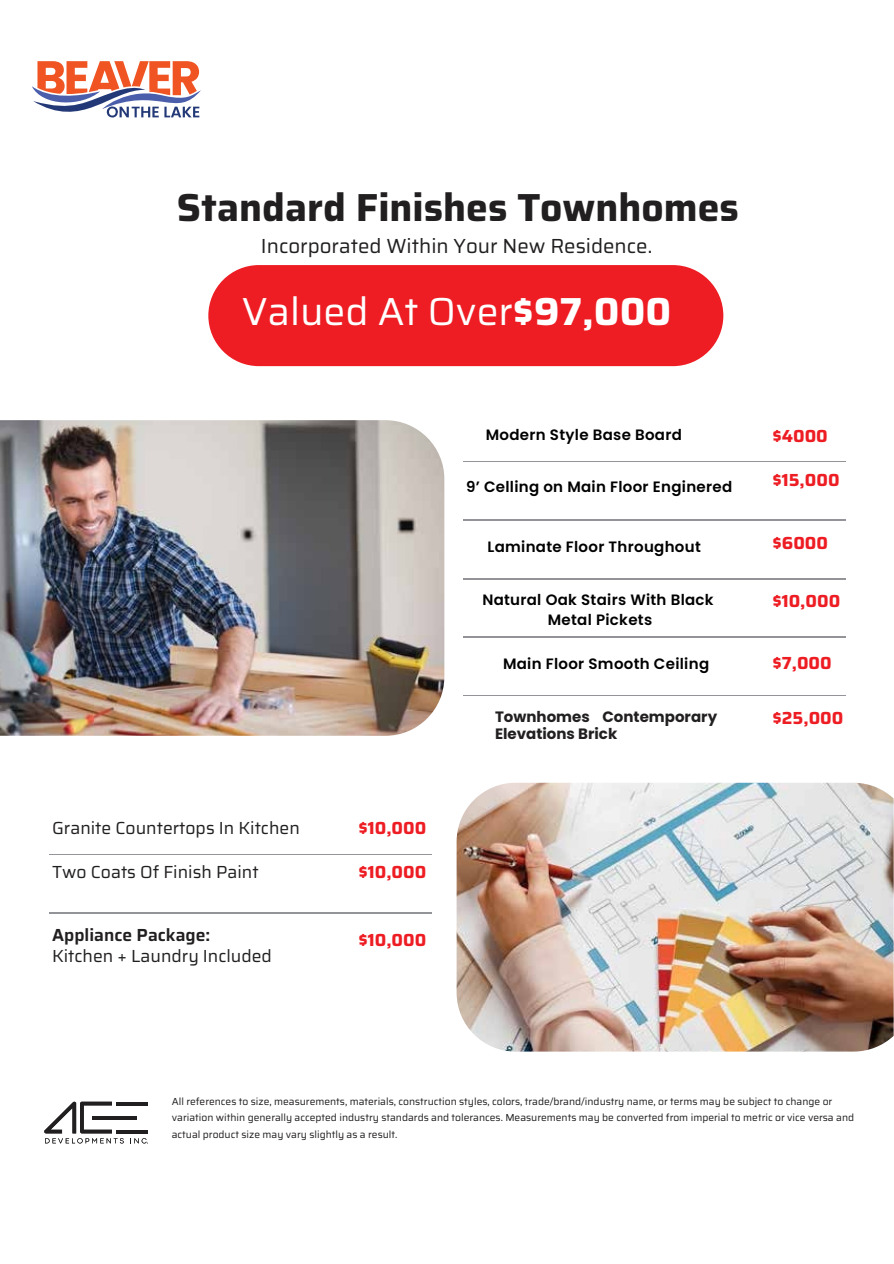
<style>
.page{position:relative;width:894px;height:1264px;background:#fff}
.page>*{position:absolute;margin:0;border:0;box-sizing:border-box;transform-origin:0 0}
.t1{font:700 39.15px "Saira";color:#221f20}
.t2{font:39.15px "Saira";color:#fff}
.t3{font:20.4px "Saira";color:#221f20}
.t4{font:17.55px "Saira";color:#221f20}
.t5{font:700 17.55px "Saira";color:#ed1d23}
.t6{font:600 17.55px "Saira";color:#221f20}
.t7{font:600 15px/20.2px "Poppins";letter-spacing:.02em;color:#000;text-align:center}
.t8{font:700 15px/16.8px "Poppins";color:#221f20}
.t9{font:10.2px/16.4px "Saira";color:#221f20}
.s1{font-weight:700}
</style>
<div class="page">
<div style="left:208px;top:265px;width:515px;height:101px;background:#ed1d23;border-radius:51px"></div>
<img style="left:0;top:420px;width:444px;height:315px">
<img style="left:456px;top:782px;width:437px;height:269px">
<hr style="left:50px;top:853px;width:381px;height:1px;background:#929497">
<hr style="left:50px;top:912px;width:381px;height:1px;background:#929497">
<svg style="left:32px;top:61px;width:169px;height:57px"></svg>
<hr style="left:463px;top:461px;width:382px;height:1px;background:#929497">
<hr style="left:463px;top:520px;width:382px;height:1px;background:#929497">
<hr style="left:463px;top:578px;width:382px;height:1px;background:#929497">
<hr style="left:463px;top:636px;width:382px;height:1px;background:#929497">
<hr style="left:463px;top:695px;width:382px;height:1px;background:#929497">
<svg style="left:124px;top:1130px;width:24px;height:3px"></svg>
<svg style="left:124px;top:1102px;width:24px;height:3px"></svg>
<svg style="left:124px;top:1116px;width:12px;height:3px"></svg>
<svg style="left:44px;top:1101px;width:80px;height:42px"></svg>
<svg style="left:130px;top:1138px;width:18px;height:5px"></svg>
<h1 class="t1" style="left:177px;top:177px;width:563px">Standard Finishes Townhomes</h1>
<h2 class="t3" style="left:261px;top:231px;width:392px">Incorporated Within Your New Residence.</h2>
<h1 class="t2" style="left:242px;top:281px;width:431px">Valued At Over<span class="s1">$97,000</span></h1>
<h3 class="t4" style="left:52px;top:814px;width:249px">Granite Countertops In Kitchen</h3>
<h3 class="t4" style="left:52px;top:858px;width:208px">Two Coats Of Finish Paint</h3>
<h3 class="t6" style="left:52px;top:921px;width:160px">Appliance Package:</h3>
<h3 class="t4" style="left:52px;top:942px;width:221px">Kitchen + Laundry Included</h3>
<h3 class="t5" style="left:358px;top:814px;width:69px">$10,000</h3>
<h3 class="t5" style="left:358px;top:858px;width:69px">$10,000</h3>
<h3 class="t5" style="left:358px;top:926px;width:69px">$10,000</h3>
<h3 class="t7" style="left:485px;top:425px;width:198px">Modern Style Base Board</h3>
<h3 class="t7" style="left:466px;top:477px;width:267px">9’ Celling on Main Floor Enginered</h3>
<h3 class="t7" style="left:487px;top:536px;width:215px">Laminate Floor Throughout</h3>
<h3 class="t7" style="left:482px;top:589px;width:233px">Natural Oak Stairs With Black<br>Metal Pickets</h3>
<h3 class="t7" style="left:503px;top:653px;width:207px">Main Floor Smooth Ceiling</h3>
<h3 class="t8" style="left:495px;top:708px;width:223px">Townhomes Contemporary<br>Elevations Brick</h3>
<h3 class="t5" style="left:772px;top:422px;width:57px">$4000</h3>
<h3 class="t5" style="left:772px;top:466px;width:69px">$15,000</h3>
<h3 class="t5" style="left:772px;top:529px;width:57px">$6000</h3>
<h3 class="t5" style="left:772px;top:587px;width:69px">$10,000</h3>
<h3 class="t5" style="left:772px;top:649px;width:61px">$7,000</h3>
<h3 class="t5" style="left:772px;top:703px;width:72px">$25,000</h3>
<p class="t9" style="left:172px;top:1092px;width:683px">All references to size, measurements, materials, construction styles, colors, trade/brand/industry name, or terms may be subject to change or variation within generally accepted industry standards and tolerances. Measurements may be converted from imperial to metric or vice versa and actual product size may vary slightly as a result.</p>
</div>
